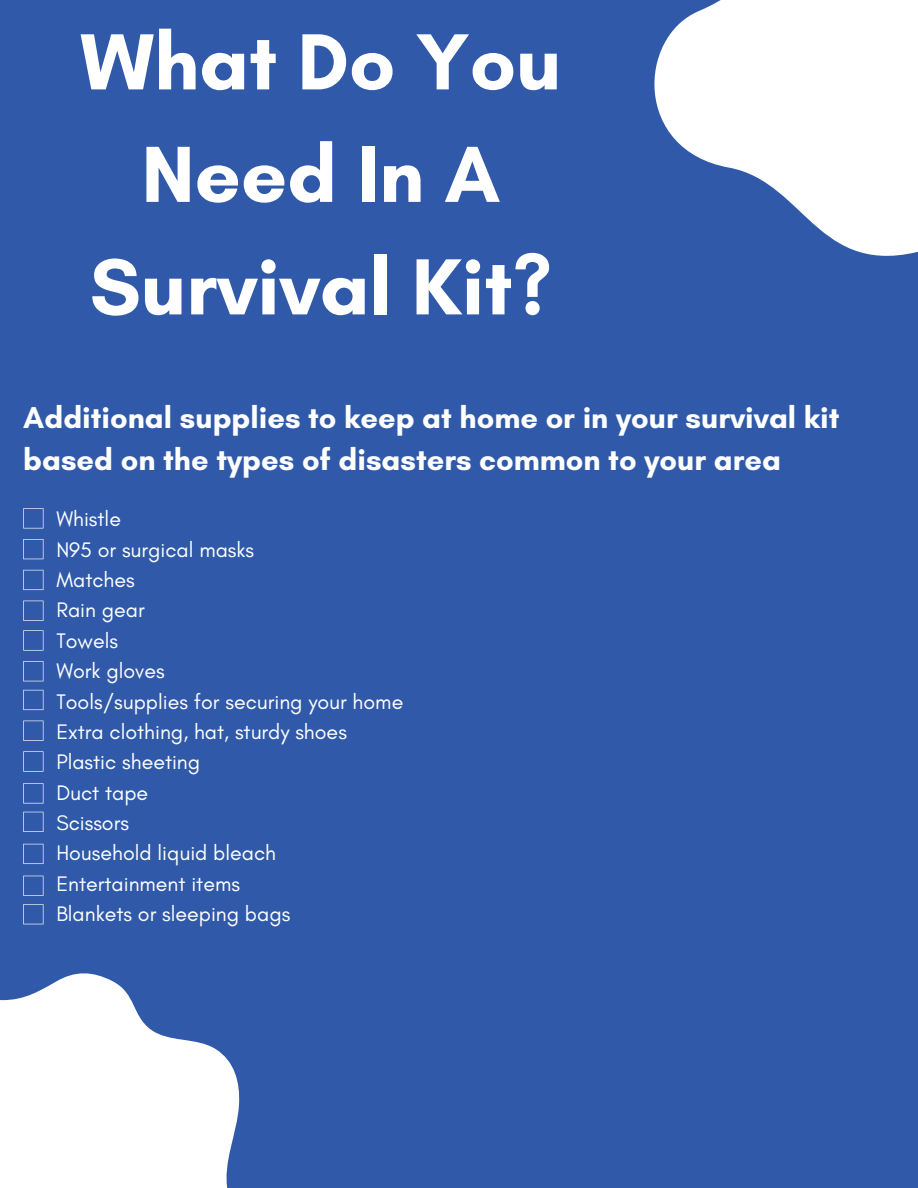
<style>
.page{position:relative;width:918px;height:1188px;background:#305aa9}
.page>*{position:absolute;margin:0;border:0;box-sizing:border-box;transform-origin:0 0}
.t1{font:700 81px/112.5px "Glacial Indifference";color:#fff;text-align:center}
.t2{font:700 30.75px/42.8px "Glacial Indifference";color:#fff}
.t3{font:21.45px/30.3px "Glacial Indifference";color:#fff}
</style>
<div class="page">
<svg style="left:23px;top:508px;width:20px;height:20px"></svg>
<svg style="left:23px;top:539px;width:20px;height:20px"></svg>
<svg style="left:23px;top:570px;width:20px;height:20px"></svg>
<svg style="left:23px;top:601px;width:20px;height:20px"></svg>
<svg style="left:23px;top:630px;width:20px;height:21px"></svg>
<svg style="left:23px;top:661px;width:20px;height:20px"></svg>
<svg style="left:23px;top:690px;width:20px;height:20px"></svg>
<svg style="left:23px;top:721px;width:20px;height:20px"></svg>
<svg style="left:23px;top:751px;width:20px;height:21px"></svg>
<svg style="left:23px;top:783px;width:20px;height:20px"></svg>
<svg style="left:23px;top:812px;width:20px;height:20px"></svg>
<svg style="left:654px;top:0;width:264px;height:256px;fill:#fff"></svg>
<svg style="left:23px;top:844px;width:20px;height:20px"></svg>
<svg style="left:23px;top:876px;width:20px;height:20px"></svg>
<svg style="left:23px;top:904px;width:20px;height:20px"></svg>
<svg style="left:0;top:973px;width:240px;height:215px;fill:#fff"></svg>
<h1 class="t1" style="left:80px;top:5px;width:483px">What Do You<br>Need In A<br>Survival Kit?</h1>
<h2 class="t2" style="left:23px;top:395px;width:818px">Additional supplies to keep at home or in your survival kit based on the types of disasters common to your area</h2>
<p class="t3" style="left:56px;top:504px;width:348px">Whistle<br>N95 or surgical masks<br>Matches<br>Rain gear<br>Towels<br>Work gloves<br>Tools/supplies for securing your home<br>Extra clothing, hat, sturdy shoes<br>Plastic sheeting<br>Duct tape<br>Scissors<br>Household liquid bleach<br>Entertainment items<br>Blankets or sleeping bags</p>
</div>
